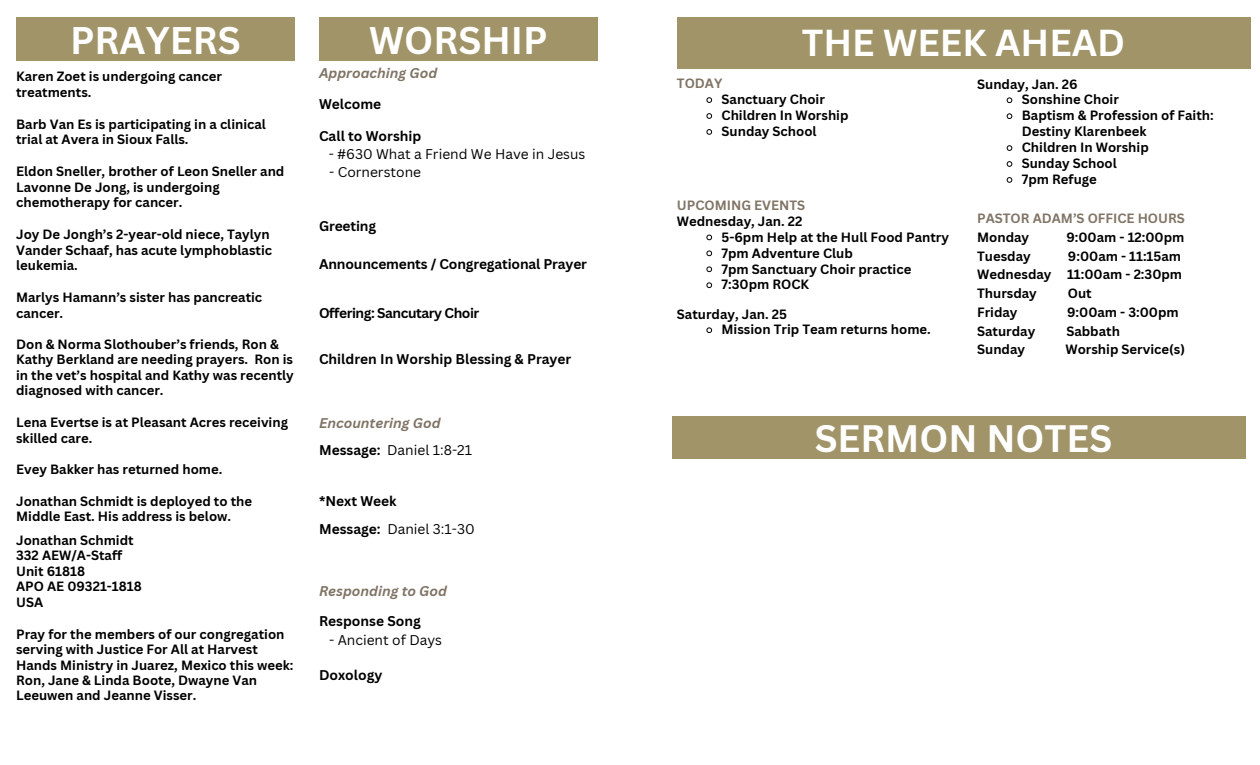
<style>
.page{position:relative;width:1260px;height:765px;background:#fff}
.page>*{position:absolute;margin:0;border:0;box-sizing:border-box;transform-origin:0 0}
.t1{font:700 37.5px "Canva Sans";color:#fff}
.t2{font:700 37.25px "Canva Sans";color:#fff}
.t3{font:700 36.62px "Canva Sans";color:#fff}
.t4{font:700 13.75px "Canva Sans";color:#000}
.t5{font:13.75px "Canva Sans";color:#000}
.t6{font:italic 700 13.75px/30.1px "Canva Sans";color:#807465}
.t7{font:700 13.75px "Canva Sans";letter-spacing:-.03em;color:#000}
.t8{font:700 13.12px/15.5px "Canva Sans";color:#000}
.t9{font:700 13.12px/18.8px "Canva Sans";color:#807465}
.s1{color:#807465}
.s2{color:#000}
.s3{font-weight:700}
.s4{font-style:normal;color:#000}
</style>
<div class="page">
<div style="left:677px;top:17px;width:573px;height:51px;background:#a09468"></div>
<div style="left:16px;top:17px;width:279px;height:44px;background:#a09468"></div>
<div style="left:319px;top:17px;width:279px;height:44px;background:#a09468"></div>
<svg style="left:706px;top:97px;width:7px;height:6px"></svg>
<svg style="left:706px;top:113px;width:7px;height:6px"></svg>
<svg style="left:706px;top:129px;width:7px;height:6px"></svg>
<div style="left:673px;top:416px;width:573px;height:43px;background:#a09468"></div>
<svg style="left:1006px;top:97px;width:7px;height:7px"></svg>
<svg style="left:1006px;top:113px;width:7px;height:6px"></svg>
<svg style="left:1006px;top:145px;width:7px;height:6px"></svg>
<svg style="left:1006px;top:161px;width:7px;height:6px"></svg>
<svg style="left:1006px;top:177px;width:7px;height:6px"></svg>
<svg style="left:706px;top:234px;width:7px;height:7px"></svg>
<svg style="left:706px;top:250px;width:7px;height:7px"></svg>
<svg style="left:706px;top:266px;width:7px;height:7px"></svg>
<svg style="left:706px;top:282px;width:7px;height:7px"></svg>
<svg style="left:706px;top:327px;width:7px;height:7px"></svg>
<h3 class="t1" style="left:70px;top:14px;width:172px">PRAYERS</h3>
<h3 class="t1" style="left:369px;top:14px;width:180px">WORSHIP</h3>
<h1 class="t3" style="left:802px;top:17px;width:325px">THE WEEK AHEAD</h1>
<h3 class="t8" style="left:16px;top:68px;width:207px">Karen Zoet is undergoing cancer treatments.</h3>
<h3 class="t8" style="left:16px;top:116px;width:251px">Barb Van Es is participating in a clinical trial at Avera in Sioux Falls.</h3>
<h3 class="t8" style="left:16px;top:163px;width:270px">Eldon Sneller, brother of Leon Sneller and<br>Lavonne De Jong, is undergoing chemotherapy for cancer.</h3>
<h3 class="t8" style="left:16px;top:226px;width:258px">Joy De Jongh’s 2-year-old niece, Taylyn<br>Vander Schaaf, has acute lymphoblastic leukemia.</h3>
<h3 class="t8" style="left:16px;top:289px;width:248px">Marlys Hamann’s sister has pancreatic cancer.</h3>
<h3 class="t8" style="left:16px;top:336px;width:279px">Don &amp; Norma Slothouber’s friends, Ron &amp; Kathy Berkland are needing prayers. Ron is in the vet’s hospital and Kathy was recently diagnosed with cancer.</h3>
<h3 class="t8" style="left:16px;top:414px;width:273px">Lena Evertse is at Pleasant Acres receiving skilled care.</h3>
<h3 class="t8" style="left:16px;top:461px;width:208px">Evey Bakker has returned home.</h3>
<h3 class="t8" style="left:16px;top:493px;width:238px">Jonathan Schmidt is deployed to the<br>Middle East. His address is below.</h3>
<h1 class="t8" style="left:16px;top:532px;width:127px">Jonathan Schmidt<br>332 AEW/A-Staff<br>Unit 61818<br>APO AE 09321-1818<br>USA</h1>
<h3 class="t8" style="left:16px;top:626px;width:279px">Pray for the members of our congregation serving with Justice For All at Harvest Hands Ministry in Juarez, Mexico this week:<br>Ron, Jane &amp; Linda Boote, Dwayne Van Leeuwen and Jeanne Visser.</h3>
<p class="t6" style="left:319px;top:57px;width:120px">Approaching God</p>
<h3 class="t4" style="left:319px;top:94px;width:64px">Welcome</h3>
<h3 class="t4" style="left:319px;top:126px;width:104px">Call to Worship</h3>
<h3 class="t5" style="left:329px;top:144px;width:258px">- #630 What a Friend We Have in Jesus</h3>
<h3 class="t5" style="left:329px;top:162px;width:93px">- Cornerstone</h3>
<h3 class="t8" style="left:977px;top:76px;width:102px">Sunday, Jan. 26</h3>
<p class="t8" style="left:1022px;top:92px;width:99px">Sonshine Choir</p>
<p class="t8" style="left:1022px;top:107px;width:194px;line-height:16px">Baptism &amp; Profession of Faith:<br>Destiny Klarenbeek</p>
<p class="t8" style="left:1022px;top:139px;width:129px">Children In Worship</p>
<p class="t8" style="left:1022px;top:155px;width:97px">Sunday School</p>
<h3 class="t8" style="left:1022px;top:171px;width:77px">7pm Refuge</h3>
<h3 class="t9" style="left:677px;top:74px;width:47px">TODAY</h3>
<p class="t8" style="left:722px;top:91px;width:105px">Sanctuary Choir</p>
<p class="t8" style="left:722px;top:107px;width:129px">Children In Worship</p>
<p class="t8" style="left:722px;top:123px;width:97px">Sunday School</p>
<p class="t8" style="left:677px;top:197px;width:130px;line-height:16px"><span class="s1">UPCOMING EVENTS<br></span>Wednesday, Jan. 22</p>
<h3 class="t8" style="left:722px;top:229px;width:229px">5-6pm Help at the Hull Food Pantry</h3>
<p class="t8" style="left:722px;top:245px;width:133px">7pm Adventure Club</p>
<p class="t8" style="left:722px;top:261px;width:191px">7pm Sanctuary Choir practice</p>
<p class="t8" style="left:722px;top:277px;width:89px">7:30pm ROCK</p>
<p class="t8" style="left:677px;top:307px;width:112px">Saturday, Jan. 25</p>
<p class="t8" style="left:722px;top:322px;width:211px">Mission Trip Team returns home.</p>
<h3 class="t9" style="left:977px;top:209px;width:209px">PASTOR ADAM’S OFFICE HOURS<br><span class="s2">Monday</span></h3>
<p class="t4" style="left:319px;top:216px;width:59px">Greeting</p>
<h3 class="t4" style="left:319px;top:255px;width:270px">Announcements / Congregational Prayer</h3>
<p class="t7" style="left:319px;top:303px;width:162px">Offering: Sancutary Choir</p>
<h3 class="t4" style="left:319px;top:349px;width:254px">Children In Worship Blessing &amp; Prayer</h3>
<h3 class="t8" style="left:1066px;top:229px;width:120px">9:00am - 12:00pm</h3>
<h3 class="t8" style="left:977px;top:248px;width:55px">Tuesday</h3>
<h3 class="t8" style="left:977px;top:246px;width:207px;line-height:18.8px;text-align:justify;text-indent:91px">9:00am - 11:15am Wednesday 11:00am - 2:30pm Thursday</h3>
<h3 class="t8" style="left:1068px;top:285px;width:25px">Out</h3>
<h3 class="t8" style="left:977px;top:304px;width:42px">Friday</h3>
<h3 class="t8" style="left:1067px;top:304px;width:113px">9:00am - 3:00pm</h3>
<h3 class="t8" style="left:977px;top:323px;width:60px">Saturday</h3>
<h3 class="t8" style="left:1066px;top:323px;width:55px">Sabbath</h3>
<h3 class="t8" style="left:977px;top:341px;width:49px">Sunday</h3>
<h3 class="t8" style="left:1065px;top:341px;width:121px">Worship Service(s)</h3>
<p class="t6" style="left:319px;top:407px;width:123px">Encountering God</p>
<p class="t5" style="left:319px;top:440px;width:155px"><span class="s3">Message:</span> Daniel 1:8-21</p>
<p class="t4" style="left:319px;top:492px;width:79px">*Next Week</p>
<h3 class="t4" style="left:319px;top:519px;width:63px">Message:</h3>
<h1 class="t5" style="left:387px;top:519px;width:89px">Daniel 3:1-30</h1>
<p class="t2" style="left:815px;top:412px;width:299px">SERMON NOTES</p>
<h1 class="t6" style="left:319px;top:575px;width:129px">Responding to God<br><span class="s4">Response Song</span></h1>
<h2 class="t5" style="left:329px;top:630px;width:114px">- Ancient of Days</h2>
<p class="t4" style="left:319px;top:666px;width:65px">Doxology</p>
</div>
